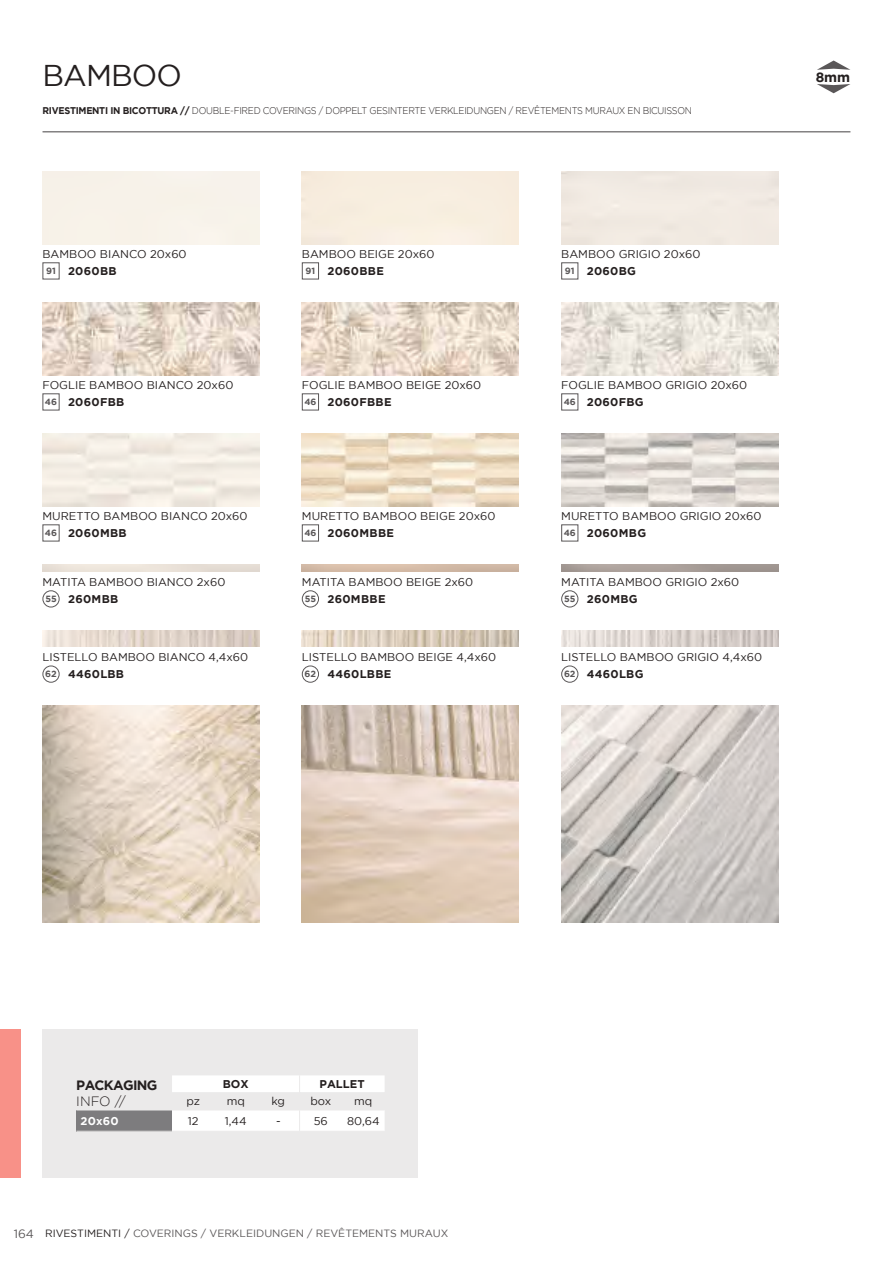
<style>
.page{position:relative;width:893px;height:1263px;background:#fff}
.page>*{position:absolute;margin:0;border:0;box-sizing:border-box;transform-origin:0 0}
.t1{font:30px "Gotham";letter-spacing:-.03em;color:#241f1f}
.t2{font:700 13.65px "Gotham";color:#241f1f}
.t3{font:700 13.5px "Gotham";letter-spacing:-.05em;color:#241f1f}
.t4{font:300 13.5px "Gotham";color:#241f1f}
.t5{font:11.25px/16.8px "Gotham";color:#241f1f}
.t6{font:700 11.25px "Gotham";color:#241f1f}
.t7{font:700 11.25px "Gotham";letter-spacing:.015em;color:#fff}
.t8{font:10.5px "Gotham";color:#5a5758}
.t9{font:300 9.75px "Gotham";letter-spacing:-.03em;color:#241f1f;scale:.93 1}
.s1{font-weight:700}
.s2{font-weight:700;font-size:9px;color:#5a5758}
.s3{font-size:12px}
.s4{color:#241f1f}
</style>
<div class="page">
<hr style="left:43px;top:131px;width:807px;height:1px;background:#5a5758">
<div style="left:0;top:1029px;width:21px;height:149px;background:#f89188"></div>
<div style="left:43px;top:1029px;width:375px;height:149px;background:#ebeaea"></div>
<img style="left:43px;top:303px;width:216px;height:72px">
<img style="left:302px;top:303px;width:217px;height:72px">
<img style="left:561px;top:303px;width:217px;height:72px">
<img style="left:302px;top:434px;width:217px;height:72px">
<img style="left:561px;top:434px;width:217px;height:72px">
<img style="left:43px;top:706px;width:216px;height:217px">
<img style="left:302px;top:706px;width:217px;height:217px">
<img style="left:561px;top:706px;width:217px;height:217px">
<img style="left:43px;top:631px;width:216px;height:16px">
<img style="left:302px;top:631px;width:217px;height:16px">
<img style="left:561px;top:631px;width:217px;height:16px">
<svg style="left:817px;top:84px;width:33px;height:9px"></svg>
<svg style="left:817px;top:61px;width:33px;height:9px"></svg>
<div style="left:76px;top:1110px;width:96px;height:21px;background:#7d7c7e"></div>
<svg style="left:172px;top:1075px;width:213px;height:56px"></svg>
<hr style="left:300px;top:1109px;width:42px;height:1px;background:#ebeaea">
<hr style="left:342px;top:1109px;width:43px;height:1px;background:#ebeaea">
<div style="left:43px;top:262px;width:17px;height:17px;border:1px solid #5a5758"></div>
<div style="left:302px;top:262px;width:17px;height:17px;border:1px solid #5a5758"></div>
<div style="left:561px;top:262px;width:17px;height:17px;border:1px solid #5a5758"></div>
<div style="left:43px;top:393px;width:17px;height:17px;border:1px solid #5a5758"></div>
<div style="left:302px;top:393px;width:17px;height:17px;border:1px solid #5a5758"></div>
<div style="left:561px;top:393px;width:17px;height:17px;border:1px solid #5a5758"></div>
<div style="left:43px;top:524px;width:17px;height:17px;border:1px solid #5a5758"></div>
<div style="left:302px;top:524px;width:17px;height:17px;border:1px solid #5a5758"></div>
<div style="left:561px;top:524px;width:17px;height:17px;border:1px solid #5a5758"></div>
<div style="left:43px;top:590px;width:17px;height:17px;border:1px solid #5a5758;border-radius:50%"></div>
<div style="left:302px;top:590px;width:17px;height:17px;border:1px solid #5a5758;border-radius:50%"></div>
<div style="left:561px;top:590px;width:17px;height:17px;border:1px solid #5a5758;border-radius:50%"></div>
<div style="left:43px;top:666px;width:17px;height:17px;border:1px solid #5a5758;border-radius:50%"></div>
<div style="left:302px;top:666px;width:17px;height:17px;border:1px solid #5a5758;border-radius:50%"></div>
<div style="left:561px;top:666px;width:17px;height:17px;border:1px solid #5a5758;border-radius:50%"></div>
<h1 class="t1" style="left:43px;top:58px;width:141px">BAMBOO</h1>
<p class="t2" style="left:816px;top:72px;width:36px">8mm</p>
<p class="t9" style="left:43px;top:105px;width:700px"><span class="s1">RIVESTIMENTI IN BICOTTURA //</span> DOUBLE-FIRED COVERINGS / DOPPELT GESINTERTE VERKLEIDUNGEN / REVÊTEMENTS MURAUX EN BICUISSON</p>
<p class="t5" style="left:46px;top:246px;width:142px;text-indent:-4px">BAMBOO BIANCO 20x60<br><span class="s2">91</span> <span class="s1">2060BB</span></p>
<p class="t5" style="left:306px;top:246px;width:130px;text-indent:-4px">BAMBOO BEIGE 20x60<br><span class="s2">91</span> <span class="s1">2060BBE</span></p>
<p class="t5" style="left:565px;top:246px;width:137px;text-indent:-4px">BAMBOO GRIGIO 20x60<br><span class="s2">91</span> <span class="s1">2060BG</span></p>
<p class="t5" style="left:43px;top:377px;width:192px">FOGLIE BAMBOO BIANCO 20x60<br><span class="s2">46</span> <span class="s1">2060FBB</span></p>
<p class="t5" style="left:302px;top:377px;width:181px">FOGLIE BAMBOO BEIGE 20x60<br><span class="s2">46</span> <span class="s1">2060FBBE</span></p>
<p class="t5" style="left:561px;top:377px;width:187px">FOGLIE BAMBOO GRIGIO 20x60<br><span class="s2">46</span> <span class="s1">2060FBG</span></p>
<p class="t5" style="left:43px;top:508px;width:207px">MURETTO BAMBOO BIANCO 20x60<br><span class="s2">46</span> <span class="s1">2060MBB</span></p>
<p class="t5" style="left:302px;top:508px;width:195px">MURETTO BAMBOO BEIGE 20x60<br><span class="s2">46</span> <span class="s1">2060MBBE</span></p>
<p class="t5" style="left:561px;top:508px;width:202px">MURETTO BAMBOO GRIGIO 20x60<br><span class="s2">46</span> <span class="s1">2060MBG</span></p>
<p class="t5" style="left:43px;top:574px;width:184px">MATITA BAMBOO BIANCO 2x60<br><span class="s2">55</span> <span class="s1">260MBB</span></p>
<p class="t5" style="left:302px;top:574px;width:173px">MATITA BAMBOO BEIGE 2x60<br><span class="s2">55</span> <span class="s1">260MBBE</span></p>
<p class="t5" style="left:561px;top:574px;width:179px">MATITA BAMBOO GRIGIO 2x60<br><span class="s2">55</span> <span class="s1">260MBG</span></p>
<p class="t5" style="left:43px;top:649px;width:207px">LISTELLO BAMBOO BIANCO 4,4x60<br><span class="s2">62</span> <span class="s1">4460LBB</span></p>
<p class="t5" style="left:302px;top:649px;width:196px">LISTELLO BAMBOO BEIGE 4,4x60<br><span class="s2">62</span> <span class="s1">4460LBBE</span></p>
<p class="t5" style="left:561px;top:649px;width:202px">LISTELLO BAMBOO GRIGIO 4,4x60<br><span class="s2">62</span> <span class="s1">4460LBG</span></p>
<p class="t3" style="left:76px;top:1080px;width:83px">PACKAGING</p>
<p class="t4" style="left:76px;top:1093px;width:51px">INFO //</p>
<p class="t6" style="left:223px;top:1080px;width:27px">BOX</p>
<p class="t6" style="left:319px;top:1080px;width:47px">PALLET</p>
<p class="t5" style="left:186px;top:1092px;width:15px">pz</p>
<p class="t5" style="left:227px;top:1092px;width:20px">mq</p>
<p class="t5" style="left:272px;top:1092px;width:15px">kg</p>
<p class="t5" style="left:310px;top:1092px;width:22px">box</p>
<p class="t5" style="left:354px;top:1092px;width:20px">mq</p>
<p class="t7" style="left:81px;top:1117px;width:40px">20x60</p>
<p class="t5" style="left:188px;top:1112px;width:12px">12</p>
<p class="t5" style="left:225px;top:1112px;width:23px">1,44</p>
<p class="t5" style="left:276px;top:1112px;width:6px">-</p>
<p class="t5" style="left:314px;top:1112px;width:16px">56</p>
<p class="t5" style="left:347px;top:1112px;width:34px">80,64</p>
<p class="t8" style="left:14px;top:1227px;width:436px"><span class="s3">164</span> <span class="s4">RIVESTIMENTI /</span> COVERINGS / VERKLEIDUNGEN / REVÊTEMENTS MURAUX</p>
</div>
